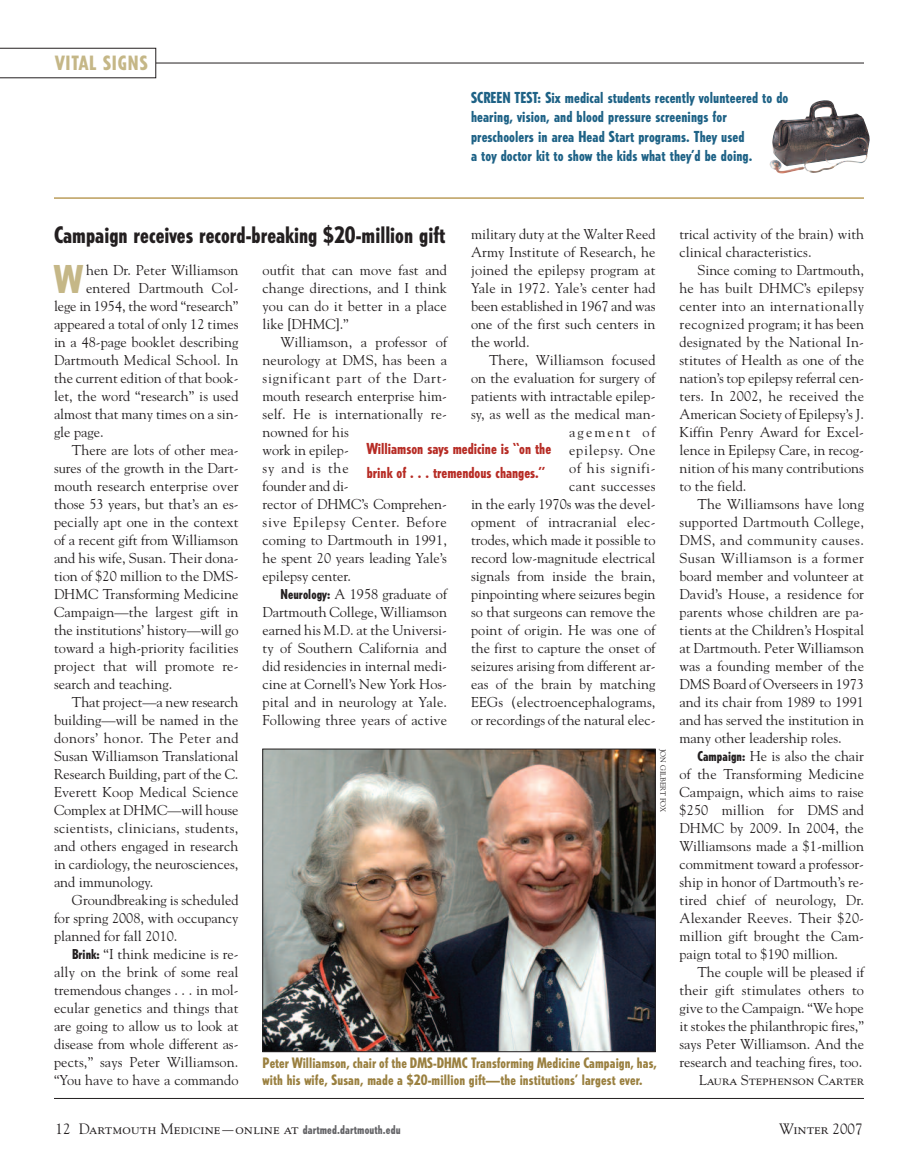
<style>
.page{position:relative;width:918px;height:1175px;background:#fff}
.page>*{position:absolute;margin:0;border:0;box-sizing:border-box;transform-origin:0 0}
.t1{font:800 condensed 37.95px "Tempo";color:#c5b787}
.t2{font:800 condensed 22.5px "Tempo";color:#231f20}
.t3{font:800 condensed 19.5px "Tempo";letter-spacing:.05em;color:#c5b787}
.t4{font:800 condensed 15px/19.5px "Tempo";letter-spacing:.005em;color:#1e6286}
.t5{font:15px "Goudy SC";color:#231f20}
.t6{font:800 condensed 15px/24px "Tempo";color:#b72c25}
.t7{font:14.25px/18px "Goudy";color:#231f20;text-align:justify}
.t8{font:800 condensed 14.25px/16.5px "Tempo";letter-spacing:.005em;color:#9a8040}
.t9{font:14.25px "Goudy";letter-spacing:.02em;color:#231f20}
.t10{font:14.25px "Goudy";letter-spacing:.03em;color:#231f20}
.t11{font:14.25px "Goudy SC";color:#231f20}
.t12{font:7.5px "Goudy";color:#231f20}
.s1{font-family:"Tempo";font-weight:800;font-stretch:condensed;font-size:13.5px}
.s2{font-family:"Goudy"}
.s3{font-family:"Tempo";font-weight:800;font-stretch:condensed;font-size:12px;color:#636366}
</style>
<div class="page">
<hr style="left:54px;top:1098px;width:810px;height:1px;background:#231f20">
<hr style="left:54px;top:197px;width:810px;height:2px;background:#bb9e5c">
<hr style="left:156px;top:63px;width:708px;height:1px;background:#231f20">
<svg style="left:0;top:48px;width:156px;height:30px"></svg>
<img style="left:769px;top:100px;width:101px;height:73px">
<img style="left:264px;top:750px;width:390px;height:299px">
<div style="left:262px;top:748px;width:394px;height:303px;border:1px solid #231f20"></div>
<h3 class="t3" style="left:56px;top:55px;width:94px">VITAL SIGNS</h3>
<p class="t4" style="left:471px;top:88px;width:319px">SCREEN TEST: Six medical students recently volunteered to do hearing, vision, and blood pressure screenings for preschoolers in area Head Start programs. They used<br>a toy doctor kit to show the kids what they’d be doing.</p>
<h2 class="t2" style="left:54px;top:226px;width:393px">Campaign receives record-breaking $20-million gift</h2>
<p class="t7" style="left:262px;top:261px;width:186px">outfit that can move fast and change directions, and I think you can do it better in a place like [DHMC].”</p>
<p class="t7" style="left:262px;top:333px;width:186px;text-align:left;text-indent:18px">Williamson, a professor of neurology at DMS, has been a significant part of the Dart&shy;mouth research enterprise him&shy;self. He is internationally re&shy;nowned for his<br>work in epilep-<br>sy and is the<br>founder and di-<br>rector of DHMC’s Comprehen&shy;sive Epilepsy Center. Before coming to Dartmouth in 1991, he spent 20 years leading Yale’s epilepsy center.</p>
<p class="t7" style="left:263px;top:585px;width:186px;text-indent:18px"><span class="s1">Neurology:</span> A 1958 graduate of Dartmouth College, Williamson earned his M.D. at the Universi&shy;ty of Southern California and did residencies in internal medi&shy;cine at Cornell’s New York Hos&shy;pital and in neurology at Yale.<br>Following three years of active</p>
<p class="t7" style="left:471px;top:225px;width:186px">military duty at the Walter Reed Army Institute of Research, he joined the epilepsy program at Yale in 1972. Yale’s center had been established in 1967 and was one of the first such centers in the world.</p>
<p class="t7" style="left:471px;top:351px;width:186px;text-align:right">There, Williamson focused on the evaluation for surgery of patients with intractable epilep&shy;sy, as well as the medical man&shy;agement of<br>epilepsy. One<br>of his signifi-<br>cant successes<br>in the early 1970s was the devel&shy;opment of intracranial elec&shy;trodes, which made it possible to record low-magnitude electrical signals from inside the brain, pinpointing where seizures begin so that surgeons can remove the point of origin. He was one of the first to capture the onset of seizures arising from different ar&shy;eas of the brain by matching<br>EEGs (electroencephalograms, or recordings of the natural elec-</p>
<h1 class="t1" style="left:54px;top:264px;width:30px">W</h1>
<p class="t7" style="left:86px;top:261px;width:154px">hen Dr. Peter Williamson</p>
<p class="t7" style="left:86px;top:279px;width:154px">entered Dartmouth Col-</p>
<p class="t7" style="left:54px;top:297px;width:186px">lege in 1954, the word “research”</p>
<p class="t7" style="left:54px;top:315px;width:186px">appeared a total of only 12 times</p>
<p class="t7" style="left:54px;top:333px;width:186px">in a 48-page booklet describing</p>
<p class="t7" style="left:54px;top:351px;width:186px">Dartmouth Medical School. In</p>
<p class="t7" style="left:54px;top:369px;width:186px">the current edition of that book-</p>
<p class="t7" style="left:54px;top:387px;width:186px">let, the word “research” is used</p>
<p class="t7" style="left:54px;top:405px;width:186px">almost that many times on a sin-</p>
<p class="t7" style="left:54px;top:423px;width:51px">gle page.</p>
<p class="t7" style="left:72px;top:441px;width:168px">There are lots of other mea-</p>
<p class="t7" style="left:54px;top:459px;width:186px">sures of the growth in the Dart-</p>
<p class="t7" style="left:54px;top:477px;width:186px">mouth research enterprise over</p>
<p class="t7" style="left:54px;top:495px;width:186px">those 53 years, but that’s an es-</p>
<p class="t7" style="left:54px;top:513px;width:186px">pecially apt one in the context</p>
<p class="t7" style="left:54px;top:531px;width:186px">of a recent gift from Williamson</p>
<p class="t7" style="left:54px;top:549px;width:186px">and his wife, Susan. Their dona-</p>
<p class="t7" style="left:54px;top:567px;width:186px">tion of $20 million to the DMS-</p>
<p class="t7" style="left:54px;top:585px;width:186px">DHMC Transforming Medicine</p>
<p class="t7" style="left:54px;top:603px;width:186px">Campaign—the largest gift in</p>
<p class="t7" style="left:54px;top:621px;width:186px">the institutions’ history—will go</p>
<p class="t7" style="left:54px;top:639px;width:186px">toward a high-priority facilities</p>
<p class="t7" style="left:54px;top:657px;width:186px">project that will promote re-</p>
<p class="t7" style="left:54px;top:675px;width:120px">search and teaching.</p>
<p class="t7" style="left:72px;top:693px;width:168px">That project—a new research</p>
<p class="t7" style="left:54px;top:711px;width:186px">building—will be named in the</p>
<p class="t10" style="left:54px;top:729px;width:186px">donors’ honor. The Peter and</p>
<p class="t7" style="left:54px;top:747px;width:186px">Susan Williamson Translational</p>
<p class="t7" style="left:54px;top:765px;width:186px">Research Building, part of the C.</p>
<p class="t7" style="left:54px;top:783px;width:186px">Everett Koop Medical Science</p>
<p class="t7" style="left:54px;top:801px;width:186px">Complex at DHMC—will house</p>
<p class="t9" style="left:54px;top:819px;width:186px">scientists, clinicians, students,</p>
<p class="t7" style="left:54px;top:837px;width:186px">and others engaged in research</p>
<p class="t7" style="left:54px;top:855px;width:186px">in cardiology, the neurosciences,</p>
<p class="t7" style="left:54px;top:873px;width:101px">and immunology.</p>
<p class="t7" style="left:72px;top:891px;width:168px">Groundbreaking is scheduled</p>
<p class="t7" style="left:54px;top:909px;width:186px">for spring 2008, with occupancy</p>
<p class="t7" style="left:54px;top:927px;width:125px">planned for fall 2010.</p>
<p class="t7" style="left:72px;top:945px;width:168px"><span class="s1">Brink:</span> “I think medicine is re-</p>
<p class="t7" style="left:54px;top:963px;width:186px">ally on the brink of some real</p>
<p class="t7" style="left:54px;top:981px;width:186px">tremendous changes . . . in mol-</p>
<p class="t7" style="left:54px;top:999px;width:186px">ecular genetics and things that</p>
<p class="t7" style="left:54px;top:1017px;width:186px">are going to allow us to look at</p>
<p class="t7" style="left:54px;top:1035px;width:186px">disease from whole different as-</p>
<p class="t7" style="left:54px;top:1053px;width:186px">pects,” says Peter Williamson.</p>
<p class="t7" style="left:54px;top:1071px;width:186px">“You have to have a commando</p>
<p class="t6" style="left:367px;top:437px;width:186px">Williamson says medicine is “on the brink of . . . tremendous changes.”</p>
<p class="t12" style="left:667px;top:748px;width:65px;rotate:90deg">JON GILBERT FOX</p>
<p class="t8" style="left:262px;top:1056px;width:396px">Peter Williamson, chair of the DMS-DHMC Transforming Medicine Campaign, has, with his wife, Susan, made a $20-million gift—the institutions’ largest ever.</p>
<p class="t7" style="left:680px;top:225px;width:186px">trical activity of the brain) with clinical characteristics.</p>
<p class="t7" style="left:680px;top:261px;width:186px;text-indent:18px">Since coming to Dartmouth, he has built DHMC’s epilepsy center into an internationally recognized program; it has been designated by the National In&shy;stitutes of Health as one of the nation’s top epilepsy referral cen&shy;ters. In 2002, he received the American Society of Epilepsy’s J.<br>Kiffin Penry Award for Excel&shy;lence in Epilepsy Care, in recog&shy;nition of his many contributions to the field.</p>
<p class="t7" style="left:680px;top:495px;width:186px;text-indent:18px">The Williamsons have long supported Dartmouth College, DMS, and community causes.<br>Susan Williamson is a former board member and volunteer at David’s House, a residence for parents whose children are pa&shy;tients at the Children’s Hospital at Dartmouth. Peter Williamson was a founding member of the DMS Board of Overseers in 1973 and its chair from 1989 to 1991 and has served the institution in many other leadership roles.</p>
<p class="t7" style="left:679px;top:747px;width:186px;text-indent:18px"><span class="s1">Campaign:</span> He is also the chair of the Transforming Medicine Campaign, which aims to raise $250 million for DMS and DHMC by 2009. In 2004, the Williamsons made a $1-million commitment toward a professor&shy;ship in honor of Dartmouth’s re&shy;tired chief of neurology, Dr.<br>Alexander Reeves. Their $20- million gift brought the Cam&shy;paign total to $190 million.</p>
<p class="t7" style="left:679px;top:963px;width:186px;text-indent:18px">The couple will be pleased if their gift stimulates others to give to the Campaign. “We hope it stokes the philanthropic fires,” says Peter Williamson. And the research and teaching fires, too.</p>
<p class="t11" style="left:699px;top:1074px;width:166px">Laura Stephenson Carter</p>
<p class="t5" style="left:56px;top:1122px;width:347px"><span class="s2">12</span> Dartmouth Medicine—online at <span class="s3">dartmed.dartmouth.edu</span></p>
<p class="t5" style="left:779px;top:1122px;width:85px">Winter <span class="s2">2007</span></p>
</div>
